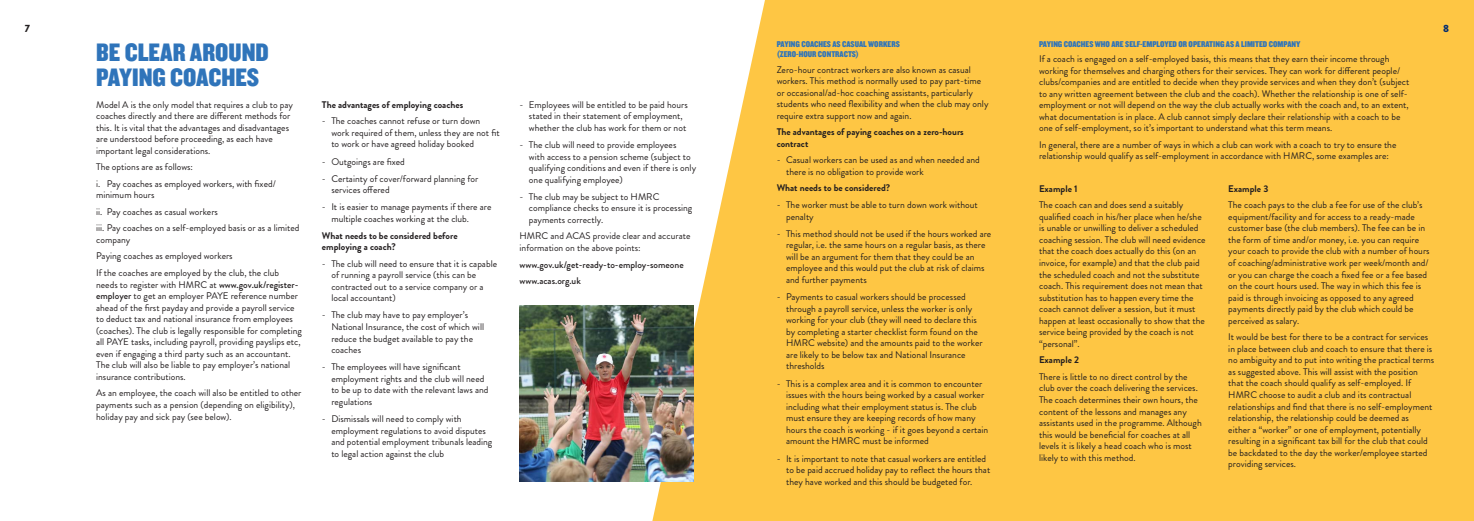
<style>
.page{position:relative;width:1474px;height:521px;background:#fff}
.page>*{position:absolute;margin:0;border:0;box-sizing:border-box;transform-origin:0 0}
.Heading{font:26.25px/25.4px "Knockout 70 Full Welterwt";color:#2f74ba}
.Body_Copy{font:900 10.5px "Brandon Grotesque";color:#231f20}
.Body_Copy-2{font:900 10.5px "Brandon Grotesque";color:#052d6f}
.Body_Copy-3{font:9.62px/11.5px "Brandon Grotesque";color:#231f20}
.sub_sub_heading{font:700 9.62px/11.5px "Brandon Grotesque";color:#231f20}
.Body_Copy-4{font:500 9.62px "Brandon Grotesque";color:#231f20}
.Sub_Heading{font:8.75px/10.6px "Knockout 70 Full Welterwt";color:#2f74ba}
.s1{font-weight:500}
</style>
<div class="page">
<div style="left:652px;top:0;width:821px;height:521px;background:#fec644"></div>
<img style="left:519px;top:306px;width:174px;height:175px">
<p class="Body_Copy" style="left:25px;top:21px;width:7px">7</p>
<p class="Heading" style="left:96px;top:39px;width:174px">BE CLEAR AROUND<br>PAYING COACHES</p>
<p class="Body_Copy-3" style="left:96px;top:99px;width:198px">Model A is the only model that requires a club to pay coaches directly and there are different methods for this. It is vital that the advantages and disadvantages are understood before proceeding, as each have important legal considerations.</p>
<p class="Body_Copy-3" style="left:96px;top:161px;width:98px">The options are as follows:</p>
<p class="Body_Copy-3" style="left:96px;top:178px;width:181px">i. Pay coaches as employed workers, with fixed/ minimum hours</p>
<p class="Body_Copy-3" style="left:96px;top:206px;width:123px">ii. Pay coaches as casual workers</p>
<p class="Body_Copy-3" style="left:96px;top:222px;width:205px">iii. Pay coaches on a self-employed basis or as a limited company</p>
<p class="Body_Copy-3" style="left:96px;top:250px;width:138px">Paying coaches as employed workers</p>
<p class="Body_Copy-3" style="left:96px;top:267px;width:207px">If the coaches are employed by the club, the club needs to register with HMRC at <span class="s1">www.gov.uk/register&shy;employer</span> to get an employer PAYE reference number ahead of the first payday and provide a payroll service to deduct tax and national insurance from employees (coaches). The club is legally responsible for completing all PAYE tasks, including payroll, providing payslips etc, even if engaging a third party such as an accountant.<br>The club will also be liable to pay employer’s national insurance contributions.</p>
<p class="Body_Copy-3" style="left:96px;top:387px;width:207px">As an employee, the coach will also be entitled to other payments such as a pension (depending on eligibility), holiday pay and sick pay (see below).</p>
<p class="sub_sub_heading" style="left:322px;top:99px;width:143px">The advantages of employing coaches</p>
<p class="Body_Copy-3" style="left:331px;top:115px;width:170px;text-indent:-9px">- The coaches cannot refuse or turn down work required of them, unless they are not fit to work or have agreed holiday booked</p>
<p class="Body_Copy-3" style="left:322px;top:156px;width:84px">- Outgoings are fixed</p>
<p class="Body_Copy-3" style="left:331px;top:173px;width:148px;text-indent:-9px">- Certainty of cover/forward planning for services offered</p>
<p class="Body_Copy-3" style="left:331px;top:201px;width:161px;text-indent:-9px">- It is easier to manage payments if there are multiple coaches working at the club.</p>
<p class="sub_sub_heading" style="left:322px;top:230px;width:137px">What needs to be considered before employing a coach?</p>
<p class="Body_Copy-3" style="left:331px;top:258px;width:167px;text-indent:-9px">- The club will need to ensure that it is capable of running a payroll service (this can be contracted out to a service company or a local accountant)</p>
<p class="Body_Copy-3" style="left:331px;top:309px;width:154px;text-indent:-9px">- The club may have to pay employer’s<br>National Insurance, the cost of which will reduce the budget available to pay the coaches</p>
<p class="Body_Copy-3" style="left:331px;top:361px;width:159px;text-indent:-9px">- The employees will have significant employment rights and the club will need to be up to date with the relevant laws and regulations</p>
<p class="Body_Copy-3" style="left:331px;top:413px;width:162px;text-indent:-9px">- Dismissals will need to comply with employment regulations to avoid disputes and potential employment tribunals leading to legal action against the club</p>
<p class="Body_Copy-3" style="left:529px;top:99px;width:160px;text-indent:-9px">- Employees will be entitled to be paid hours stated in their statement of employment, whether the club has work for them or not</p>
<p class="Body_Copy-3" style="left:529px;top:139px;width:169px;text-indent:-9px">- The club will need to provide employees<br>with access to a pension scheme (subject to qualifying conditions and even if there is only one qualifying employee)</p>
<p class="Body_Copy-3" style="left:529px;top:191px;width:165px;text-indent:-9px">- The club may be subject to HMRC compliance checks to ensure it is processing payments correctly.</p>
<p class="Body_Copy-3" style="left:519px;top:230px;width:172px">HMRC and ACAS provide clear and accurate information on the above points:</p>
<p class="Body_Copy-4" style="left:519px;top:258px;width:166px">www.gov.uk/get-ready-to-employ-someone</p>
<p class="Body_Copy-4" style="left:519px;top:274px;width:63px">www.acas.org.uk</p>
<p class="Sub_Heading" style="left:776px;top:38px;width:125px">PAYING COACHES AS CASUAL WORKERS (ZERO-HOUR CONTRACTS)</p>
<p class="Body_Copy-3" style="left:776px;top:64px;width:213px">Zero-hour contract workers are also known as casual workers. This method is normally used to pay part-time or occasional/ad-hoc coaching assistants, particularly students who need flexibility and when the club may only require extra support now and again.</p>
<p class="sub_sub_heading" style="left:776px;top:126px;width:189px">The advantages of paying coaches on a zero-hours contract</p>
<p class="Body_Copy-3" style="left:786px;top:154px;width:195px;text-indent:-9px">- Casual workers can be used as and when needed and there is no obligation to provide work</p>
<p class="sub_sub_heading" style="left:776px;top:182px;width:115px">What needs to be considered?</p>
<p class="Body_Copy-3" style="left:786px;top:199px;width:193px;text-indent:-9px">- The worker must be able to turn down work without penalty</p>
<p class="Body_Copy-3" style="left:786px;top:228px;width:207px;text-indent:-9px">- This method should not be used if the hours worked are regular, i.e. the same hours on a regular basis, as there will be an argument for them that they could be an employee and this would put the club at risk of claims and further payments</p>
<p class="Body_Copy-3" style="left:786px;top:291px;width:198px;text-indent:-9px">- Payments to casual workers should be processed through a payroll service, unless the worker is only working for your club (they will need to declare this by completing a starter checklist form found on the HMRC website) and the amounts paid to the worker are likely to be below tax and National Insurance thresholds</p>
<p class="Body_Copy-3" style="left:786px;top:378px;width:204px;text-indent:-9px">- This is a complex area and it is common to encounter issues with the hours being worked by a casual worker including what their employment status is. The club must ensure they are keeping records of how many hours the coach is working - if it goes beyond a certain amount the HMRC must be informed</p>
<p class="Body_Copy-3" style="left:786px;top:453px;width:206px;text-indent:-9px">- It is important to note that casual workers are entitled to be paid accrued holiday pay to reflect the hours that they have worked and this should be budgeted for.</p>
<p class="Sub_Heading" style="left:1039px;top:38px;width:263px">PAYING COACHES WHO ARE SELF-EMPLOYED OR OPERATING AS A LIMITED COMPANY</p>
<p class="Body_Copy-3" style="left:1039px;top:53px;width:372px">If a coach is engaged on a self-employed basis, this means that they earn their income through working for themselves and charging others for their services. They can work for different people/ clubs/companies and are entitled to decide when they provide services and when they don’t (subject to any written agreement between the club and the coach). Whether the relationship is one of self&shy;employment or not will depend on the way the club actually works with the coach and, to an extent, what documentation is in place. A club cannot simply declare their relationship with a coach to be one of self-employment, so it’s important to understand what this term means.</p>
<p class="Body_Copy-3" style="left:1039px;top:139px;width:359px">In general, there are a number of ways in which a club can work with a coach to try to ensure the relationship would qualify as self-employment in accordance with HMRC, some examples are:</p>
<p class="sub_sub_heading" style="left:1039px;top:183px;width:40px">Example 1</p>
<p class="Body_Copy-3" style="left:1039px;top:199px;width:168px">The coach can and does send a suitably qualified coach in his/her place when he/she is unable or unwilling to deliver a scheduled coaching session. The club will need evidence that the coach does actually do this (on an invoice, for example) and that the club paid the scheduled coach and not the substitute coach. This requirement does not mean that substitution has to happen every time the coach cannot deliver a session, but it must happen at least occasionally to show that the service being provided by the coach is not “personal”.</p>
<p class="sub_sub_heading" style="left:1039px;top:354px;width:42px">Example 2</p>
<p class="Body_Copy-3" style="left:1039px;top:371px;width:164px">There is little to no direct control by the club over the coach delivering the services.<br>The coach determines their own hours, the content of the lessons and manages any assistants used in the programme. Although this would be beneficial for coaches at all levels it is likely a head coach who is most likely to with this method.</p>
<p class="sub_sub_heading" style="left:1228px;top:183px;width:42px">Example 3</p>
<p class="Body_Copy-3" style="left:1228px;top:199px;width:203px">The coach pays to the club a fee for use of the club’s equipment/facility and for access to a ready-made customer base (the club members). The fee can be in the form of time and/or money, i.e. you can require your coach to provide the club with a number of hours of coaching/administrative work per week/month and/ or you can charge the coach a fixed fee or a fee based on the court hours used. The way in which this fee is paid is through invoicing as opposed to any agreed payments directly paid by the club which could be perceived as salary.</p>
<p class="Body_Copy-3" style="left:1228px;top:331px;width:207px">It would be best for there to be a contract for services in place between club and coach to ensure that there is no ambiguity and to put into writing the practical terms as suggested above. This will assist with the position that the coach should qualify as self-employed. If HMRC choose to audit a club and its contractual relationships and find that there is no self-employment relationship, the relationship could be deemed as<br>either a “worker” or one of employment, potentially resulting in a significant tax bill for the club that could be backdated to the day the worker/employee started providing services.</p>
<p class="Body_Copy-2" style="left:1443px;top:21px;width:7px">8</p>
</div>
